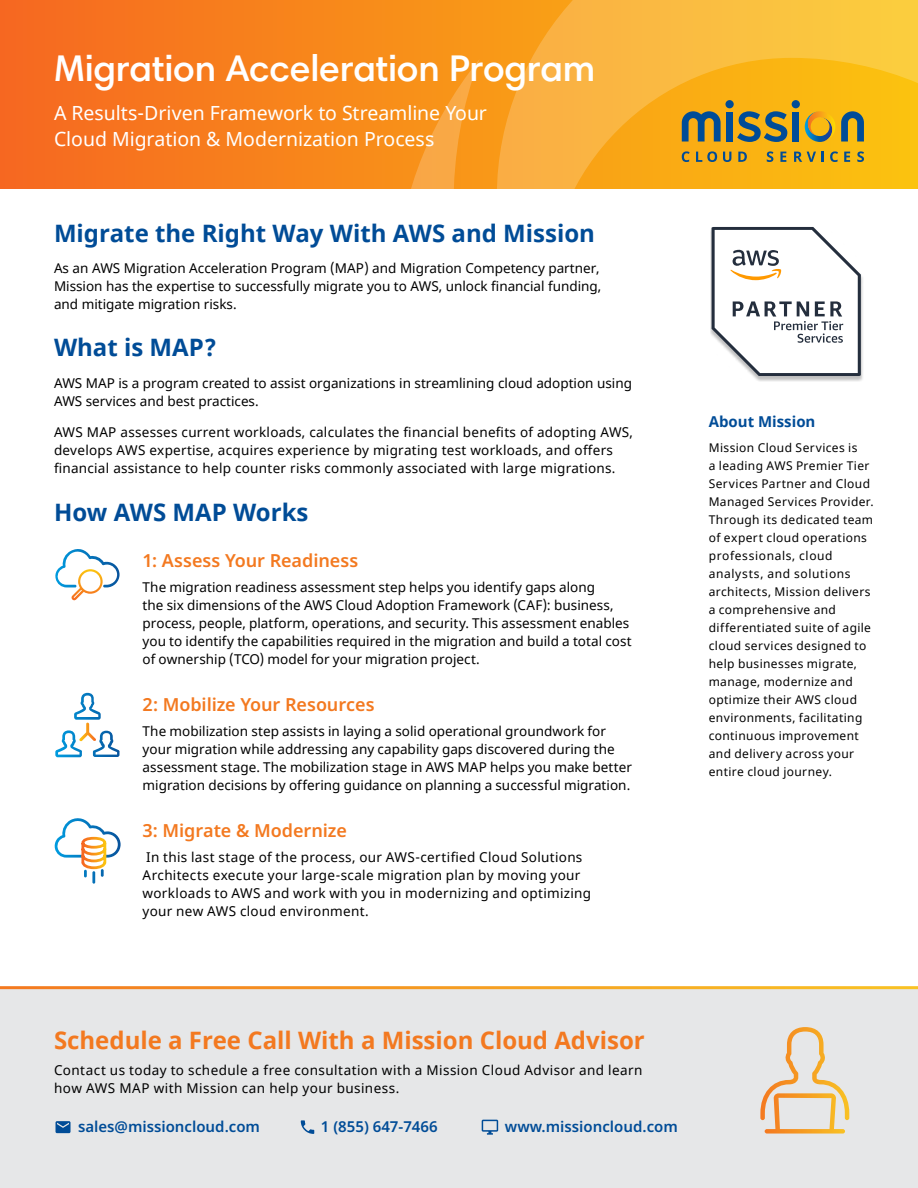
<style>
.page{position:relative;width:918px;height:1188px;background:#fff}
.page>*{position:absolute;margin:0;border:0;box-sizing:border-box;transform-origin:0 0}
.t1{font:600 37.5px "Harmonia Sans Pro Cyr";letter-spacing:-.005em;color:#fff}
.t2{font:700 24px "Noto Sans";color:#004c97}
.t3{font:700 24px "Noto Sans";color:#f37920}
.t4{font:19.5px/25.5px "Noto Sans";color:#fff}
.t5{font:600 18px "Noto Sans";letter-spacing:-.005em;color:#f37920}
.t6{font:600 15px "Noto Sans";color:#004c97}
.t7{font:700 15px "Noto Sans";color:#004c97}
.t8{font:13.5px/18px "Noto Sans";letter-spacing:.005em;color:#000}
.t9{font:13.5px/18px "Noto Sans";letter-spacing:.025em;color:#000}
.t10{font:13.5px/18px "Noto Sans";letter-spacing:.035em;color:#000}
.t11{font:12px/18px "Noto Sans";letter-spacing:.035em;color:#000}
</style>
<div class="page">
<svg style="left:0;top:0;width:497px;height:189px;background:#f77c1c"></svg>
<svg style="left:497px;top:0;width:421px;height:59px;background:#fabb3b"></svg>
<svg style="left:395px;top:59px;width:523px;height:130px;background:#f9ad23"></svg>
<svg style="left:805px;top:111px;width:30px;height:31px"></svg>
<svg style="left:841px;top:111px;width:23px;height:31px"></svg>
<svg style="left:737px;top:111px;width:50px;height:31px;background:#7d8053"></svg>
<div style="left:725px;top:100px;width:9px;height:8px;background:#004c97;border-radius:50%"></div>
<div style="left:726px;top:112px;width:7px;height:30px;background:#004c97"></div>
<div style="left:792px;top:100px;width:8px;height:8px;background:#004c97;border-radius:50%"></div>
<div style="left:793px;top:112px;width:6px;height:30px;background:#004c97"></div>
<svg style="left:682px;top:111px;width:39px;height:31px"></svg>
<svg style="left:682px;top:151px;width:8px;height:11px"></svg>
<svg style="left:696px;top:151px;width:21px;height:11px"></svg>
<svg style="left:723px;top:152px;width:8px;height:10px"></svg>
<svg style="left:738px;top:152px;width:9px;height:10px"></svg>
<svg style="left:767px;top:151px;width:6px;height:11px"></svg>
<svg style="left:780px;top:152px;width:6px;height:10px"></svg>
<svg style="left:794px;top:152px;width:22px;height:10px"></svg>
<svg style="left:822px;top:152px;width:2px;height:10px"></svg>
<svg style="left:830px;top:151px;width:8px;height:11px"></svg>
<svg style="left:844px;top:152px;width:6px;height:10px"></svg>
<svg style="left:857px;top:151px;width:7px;height:11px"></svg>
<div style="left:0;top:989px;width:918px;height:199px;background:#e6e7e8"></div>
<svg style="left:760px;top:1027px;width:89px;height:107px;background:#e9d7be"></svg>
<svg style="left:56px;top:1121px;width:15px;height:12px"></svg>
<svg style="left:301px;top:1120px;width:13px;height:14px"></svg>
<svg style="left:482px;top:1120px;width:16px;height:15px"></svg>
<svg style="left:55px;top:549px;width:65px;height:51px"></svg>
<div style="left:710px;top:227px;width:153px;height:155px;background:#000;opacity:.25"></div>
<svg style="left:712px;top:227px;width:149px;height:149px"></svg>
<svg style="left:55px;top:693px;width:65px;height:64px"></svg>
<svg style="left:54px;top:818px;width:67px;height:66px"></svg>
<h1 class="t1" style="left:54px;top:45px;width:543px">Migration Acceleration Program</h1>
<h3 class="t4" style="left:54px;top:101px;width:435px">A Results-Driven Framework to Streamline Your<br>Cloud Migration &amp; Modernization Process</h3>
<h2 class="t2" style="left:54px;top:216px;width:543px">Migrate the Right Way With AWS and Mission</h2>
<p class="t8" style="left:54px;top:260px;width:549px">As an AWS Migration Acceleration Program (MAP) and Migration Competency partner,<br>Mission has the expertise to successfully migrate you to AWS, unlock financial funding, and mitigate migration risks.</p>
<h2 class="t2" style="left:54px;top:331px;width:164px">What is MAP?</h2>
<p class="t8" style="left:54px;top:374px;width:580px">AWS MAP is a program created to assist organizations in streamlining cloud adoption using<br>AWS services and best practices.</p>
<p class="t8" style="left:54px;top:424px;width:580px">AWS MAP assesses current workloads, calculates the financial benefits of adopting AWS, develops AWS expertise, acquires experience by migrating test workloads, and offers financial assistance to help counter risks commonly associated with large migrations.</p>
<h2 class="t2" style="left:54px;top:495px;width:256px">How AWS MAP Works</h2>
<h3 class="t5" style="left:143px;top:548px;width:217px">1: Assess Your Readiness</h3>
<p class="t8" style="left:143px;top:579px;width:491px">The migration readiness assessment step helps you identify gaps along<br>the six dimensions of the AWS Cloud Adoption Framework (CAF): business, process, people, platform, operations, and security. This assessment enables you to identify the capabilities required in the migration and build a total cost of ownership (TCO) model for your migration project.</p>
<h3 class="t5" style="left:143px;top:692px;width:233px">2: Mobilize Your Resources</h3>
<p class="t8" style="left:143px;top:723px;width:491px">The mobilization step assists in laying a solid operational groundwork for your migration while addressing any capability gaps discovered during the assessment stage. The mobilization stage in AWS MAP helps you make better migration decisions by offering guidance on planning a successful migration.</p>
<h3 class="t5" style="left:143px;top:818px;width:206px">3: Migrate &amp; Modernize</h3>
<p class="t9" style="left:143px;top:849px;width:450px">In this last stage of the process, our AWS-certified Cloud Solutions Architects execute your large-scale migration plan by moving your workloads to AWS and work with you in modernizing and optimizing your new AWS cloud environment.</p>
<p class="t7" style="left:709px;top:411px;width:108px">About Mission</p>
<p class="t11" style="left:709px;top:439px;width:166px">Mission Cloud Services is<br>a leading AWS Premier Tier<br>Services Partner and Cloud<br>Managed Services Provider.<br>Through its dedicated team of expert cloud operations professionals, cloud analysts, and solutions architects, Mission delivers a comprehensive and differentiated suite of agile cloud services designed to help businesses migrate, manage, modernize and optimize their AWS cloud environments, facilitating continuous improvement and delivery across your entire cloud journey.</p>
<h2 class="t3" style="left:54px;top:1023px;width:592px">Schedule a Free Call With a Mission Cloud Advisor</h2>
<p class="t10" style="left:54px;top:1062px;width:590px">Contact us today to schedule a free consultation with a Mission Cloud Advisor and learn how AWS MAP with Mission can help your business.</p>
<p class="t6" style="left:78px;top:1116px;width:184px">sales@missioncloud.com</p>
<p class="t6" style="left:321px;top:1116px;width:118px">1 (855) 647-7466</p>
<p class="t6" style="left:505px;top:1116px;width:174px">www.missioncloud.com</p>
</div>
